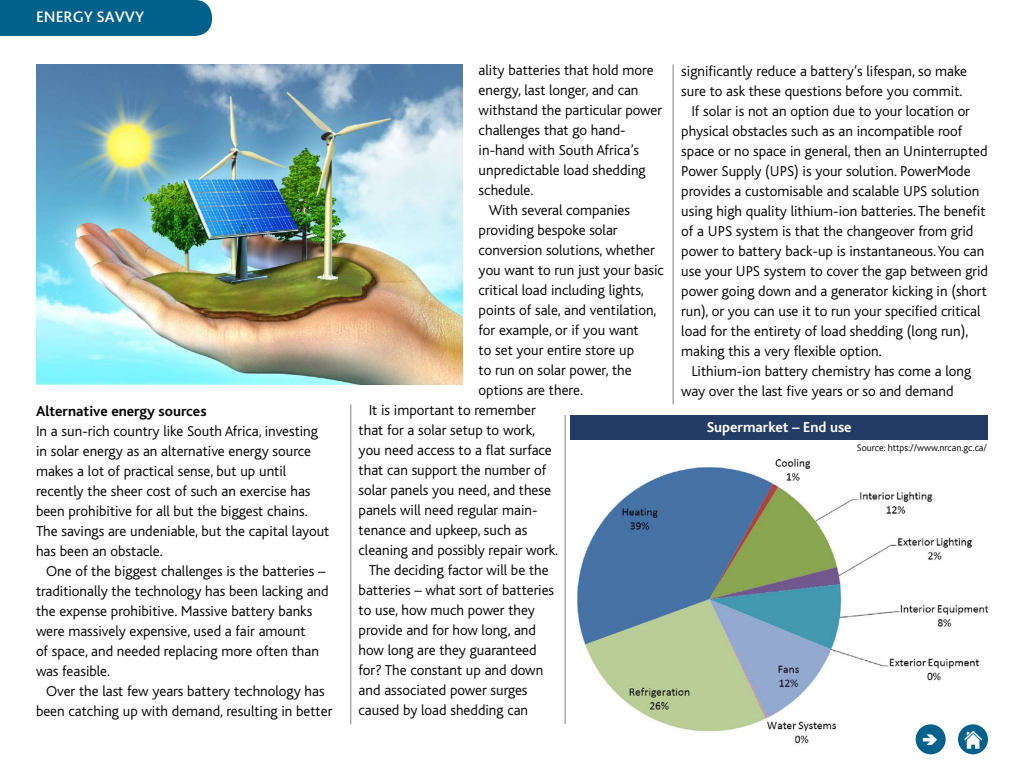
<style>
.page{position:relative;width:1024px;height:768px;background:#fff}
.page>*{position:absolute;margin:0;border:0;box-sizing:border-box;transform-origin:0 0}
.t1{font:500 16px "Bliss Pro";color:#fff}
.t2{font:300 15px/20px "Bliss";color:#000}
.t3{font:700 15px "Bliss";color:#000}
.t4{font:700 15px "Bliss";color:#fff}
.t5{font:300 10px "Bliss";color:#000}
</style>
<div class="page">
<img style="left:577px;top:458px;width:412px;height:296px">
<hr style="left:351px;top:404px;width:1px;height:320px;background:#808285">
<hr style="left:673px;top:64px;width:1px;height:340px;background:#808285">
<div style="left:916px;top:724px;width:30px;height:30px;background:#02618a;border-radius:50%"></div>
<div style="left:958px;top:724px;width:30px;height:30px;background:#02618a;border-radius:50%"></div>
<img style="left:964px;top:730px;width:18px;height:18px">
<div style="left:0;top:0;width:212px;height:36px;background:#02618a"></div>
<img style="left:36px;top:64px;width:427px;height:320px">
<div style="left:570px;top:415px;width:418px;height:25px;background:#233c65"></div>
<hr style="left:565px;top:415px;width:1px;height:309px;background:#808285">
<p class="t1" style="left:36px;top:6px;width:110px">ENERGY SAVVY</p>
<p class="t3" style="left:36px;top:403px;width:172px">Alternative energy sources</p>
<p class="t2" style="left:36px;top:421px;width:295px">In a sun-rich country like South Africa, investing in solar energy as an alternative energy source makes a lot of practical sense, but up until recently the sheer cost of such an exercise has been prohibitive for all but the biggest chains.<br>The savings are undeniable, but the capital layout has been an obstacle.</p>
<p class="t2" style="left:36px;top:561px;width:294px;text-indent:10px">One of the biggest challenges is the batteries – traditionally the technology has been lacking and the expense prohibitive. Massive battery banks were massively expensive, used a fair amount<br>of space, and needed replacing more often than was feasible.</p>
<p class="t2" style="left:36px;top:681px;width:298px;text-align:center">Over the last few years battery technology has been catching up with demand, resulting in better</p>
<p class="t2" style="left:479px;top:61px;width:176px">ality batteries that hold more</p>
<p class="t2" style="left:479px;top:81px;width:161px">energy, last longer, and can</p>
<p class="t2" style="left:479px;top:101px;width:185px">withstand the particular power</p>
<p class="t2" style="left:479px;top:121px;width:149px">challenges that go hand-</p>
<p class="t2" style="left:479px;top:141px;width:162px">in-hand with South Africa’s</p>
<p class="t2" style="left:479px;top:161px;width:169px">unpredictable load shedding</p>
<p class="t2" style="left:479px;top:181px;width:56px">schedule.</p>
<p class="t2" style="left:489px;top:201px;width:143px">With several companies</p>
<p class="t2" style="left:479px;top:221px;width:140px">providing bespoke solar</p>
<p class="t2" style="left:479px;top:241px;width:178px">conversion solutions, whether</p>
<p class="t2" style="left:479px;top:261px;width:187px">you want to run just your basic</p>
<p class="t2" style="left:479px;top:281px;width:167px">critical load including lights,</p>
<p class="t2" style="left:479px;top:301px;width:179px">points of sale, and ventilation,</p>
<p class="t2" style="left:479px;top:321px;width:162px">for example, or if you want</p>
<p class="t2" style="left:479px;top:341px;width:157px">to set your entire store up</p>
<p class="t2" style="left:479px;top:361px;width:155px">to run on solar power, the</p>
<p class="t2" style="left:479px;top:381px;width:106px">options are there.</p>
<p class="t2" style="left:369px;top:401px;width:169px">It is important to remember</p>
<p class="t2" style="left:359px;top:421px;width:178px">that for a solar setup to work,</p>
<p class="t2" style="left:359px;top:441px;width:195px">you need access to a flat surface</p>
<p class="t2" style="left:359px;top:461px;width:189px">that can support the number of</p>
<p class="t2" style="left:359px;top:481px;width:194px">solar panels you need, and these</p>
<p class="t2" style="left:359px;top:501px;width:179px">panels will need regular main-</p>
<p class="t2" style="left:359px;top:521px;width:170px">tenance and upkeep, such as</p>
<p class="t2" style="left:359px;top:541px;width:201px">cleaning and possibly repair work.</p>
<p class="t2" style="left:369px;top:561px;width:181px">The deciding factor will be the</p>
<p class="t2" style="left:359px;top:580px;width:197px">batteries – what sort of batteries</p>
<p class="t2" style="left:359px;top:600px;width:178px">to use, how much power they</p>
<p class="t2" style="left:359px;top:620px;width:179px">provide and for how long, and</p>
<p class="t2" style="left:359px;top:640px;width:180px">how long are they guaranteed</p>
<p class="t2" style="left:359px;top:660px;width:186px">for? The constant up and down</p>
<p class="t2" style="left:359px;top:680px;width:170px">and associated power surges</p>
<p class="t2" style="left:359px;top:700px;width:171px">caused by load shedding can</p>
<p class="t2" style="left:681px;top:61px;width:287px">significantly reduce a battery’s lifespan, so make</p>
<p class="t2" style="left:681px;top:81px;width:283px">sure to ask these questions before you commit.</p>
<p class="t2" style="left:691px;top:101px;width:280px">If solar is not an option due to your location or</p>
<p class="t2" style="left:681px;top:121px;width:283px">physical obstacles such as an incompatible roof</p>
<p class="t2" style="left:681px;top:141px;width:308px">space or no space in general, then an Uninterrupted</p>
<p class="t2" style="left:681px;top:161px;width:291px">Power Supply (UPS) is your solution. PowerMode</p>
<p class="t2" style="left:681px;top:181px;width:299px">provides a customisable and scalable UPS solution</p>
<p class="t2" style="left:681px;top:201px;width:306px">using high quality lithium-ion batteries. The benefit</p>
<p class="t2" style="left:681px;top:221px;width:294px">of a UPS system is that the changeover from grid</p>
<p class="t2" style="left:681px;top:241px;width:304px">power to battery back-up is instantaneous. You can</p>
<p class="t2" style="left:681px;top:261px;width:308px">use your UPS system to cover the gap between grid</p>
<p class="t2" style="left:681px;top:281px;width:307px">power going down and a generator kicking in (short</p>
<p class="t2" style="left:681px;top:301px;width:301px">run), or you can use it to run your specified critical</p>
<p class="t2" style="left:681px;top:321px;width:289px">load for the entirety of load shedding (long run),</p>
<p class="t2" style="left:681px;top:341px;width:202px">making this a very flexible option.</p>
<p class="t2" style="left:691px;top:361px;width:281px">Lithium-ion battery chemistry has come a long</p>
<p class="t2" style="left:681px;top:381px;width:274px">way over the last five years or so and demand</p>
<p class="t4" style="left:707px;top:420px;width:147px">Supermarket – End use</p>
<p class="t5" style="left:857px;top:442px;width:132px">Source: https://www.nrcan.gc.ca/</p>
</div>
